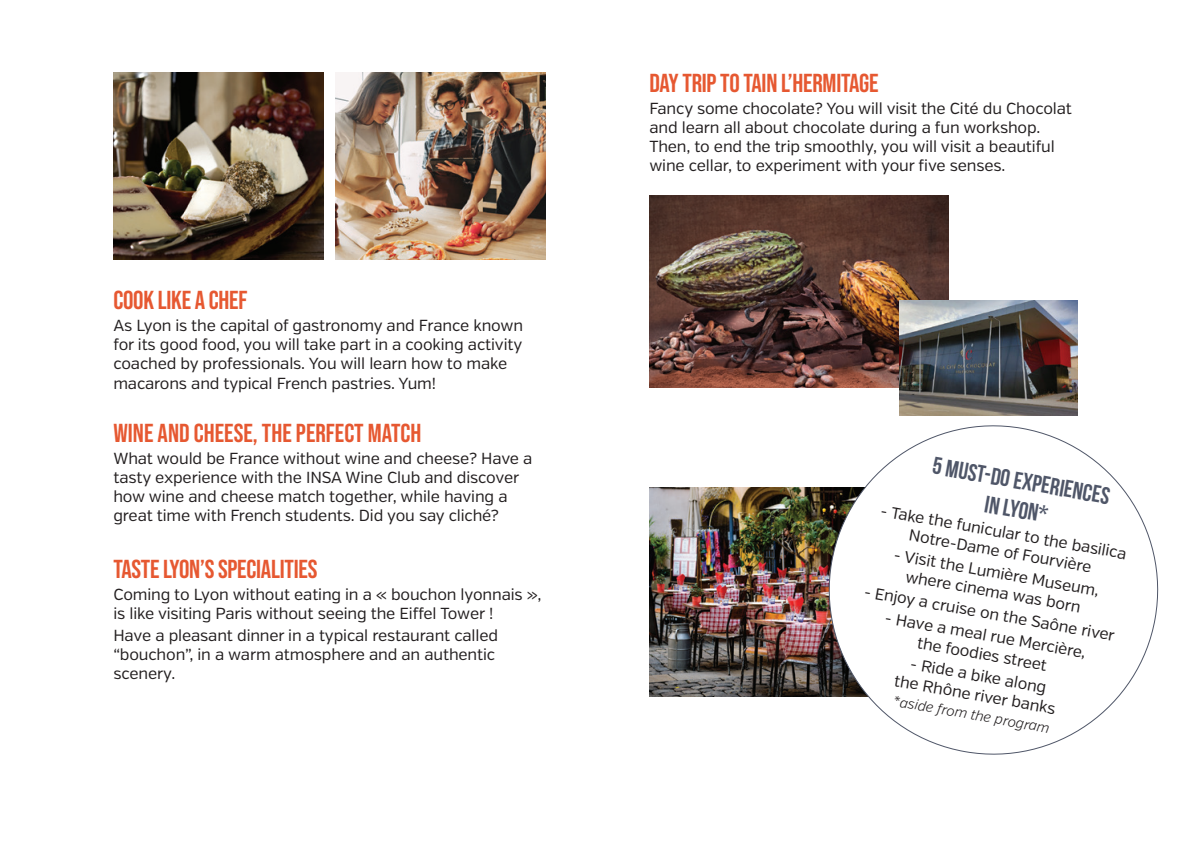
<style>
.page{position:relative;width:1191px;height:842px;background:#fff}
.page>*{position:absolute;margin:0;border:0;box-sizing:border-box;transform-origin:0 0}
.t1{font:26px "Bebas Neue";letter-spacing:-.01em;color:#e65831}
.t2{font:700 24px "Bebas Neue";color:#4f5668}
.t3{font:16px/19.2px "Verb";letter-spacing:-.01em;color:#231f20}
.t4{font:italic 300 14px "Verb";color:#231f20}
</style>
<div class="page">
<img style="left:649px;top:487px;width:166px;height:210px">
<img style="left:336px;top:72px;width:209px;height:187px">
<img style="left:113px;top:72px;width:210px;height:187px">
<svg style="left:815px;top:412px;width:344px;height:343px"></svg>
<img style="left:649px;top:195px;width:299px;height:193px">
<img style="left:899px;top:300px;width:178px;height:115px">
<h1 class="t1" style="left:113px;top:285px;width:135px">COOK LIKE A CHEF</h1>
<p class="t3" style="left:113px;top:316px;width:411px">As Lyon is the capital of gastronomy and France known for its good food, you will take part in a cooking activity coached by professionals. You will learn how to make macarons and typical French pastries. Yum!</p>
<h1 class="t1" style="left:113px;top:418px;width:309px">WINE AND CHEESE, THE PERFECT MATCH</h1>
<p class="t3" style="left:113px;top:449px;width:420px">What would be France without wine and cheese? Have a tasty experience with the INSA Wine Club and discover how wine and cheese match together, while having a great time with French students. Did you say cliché?</p>
<h1 class="t1" style="left:113px;top:554px;width:205px">TASTE LYON’S SPECIALITIES</h1>
<p class="t3" style="left:113px;top:585px;width:430px">Coming to Lyon without eating in a « bouchon lyonnais », is like visiting Paris without seeing the Eiffel Tower !</p>
<p class="t3" style="left:113px;top:626px;width:386px">Have a pleasant dinner in a typical restaurant called “bouchon”, in a warm atmosphere and an authentic scenery.</p>
<h1 class="t1" style="left:649px;top:68px;width:231px">DAY TRIP TO TAIN L’HERMITAGE</h1>
<p class="t3" style="left:649px;top:99px;width:424px">Fancy some chocolate? You will visit the Cité du Chocolat and learn all about chocolate during a fun workshop.<br>Then, to end the trip smoothly, you will visit a beautiful wine cellar, to experiment with your five senses.</p>
<h2 class="t2" style="left:935px;top:452px;width:181px;rotate:10deg">5 must-do experiences</h2>
<p class="t3" style="left:882px;top:501px;width:251px;rotate:10deg">- Take the funicular to the basilica</p>
<h2 class="t2" style="left:987px;top:491px;width:65px;rotate:10deg">in Lyon*</h2>
<p class="t3" style="left:910px;top:526px;width:187px;rotate:10deg">Notre-Dame of Fourvière</p>
<p class="t3" style="left:895px;top:545px;width:210px;text-align:center;rotate:10deg">- Visit the Lumière Museum, where cinema was born</p>
<p class="t3" style="left:866px;top:582px;width:256px;rotate:10deg">- Enjoy a cruise on the Saône river</p>
<p class="t3" style="left:886px;top:608px;width:205px;text-align:center;rotate:10deg">- Have a meal rue Mercière, the foodies street</p>
<p class="t3" style="left:899px;top:652px;width:165px;text-align:center;rotate:10deg">- Ride a bike along the Rhône river banks</p>
<p class="t4" style="left:895px;top:692px;width:160px;rotate:10deg">*aside from the program</p>
</div>
